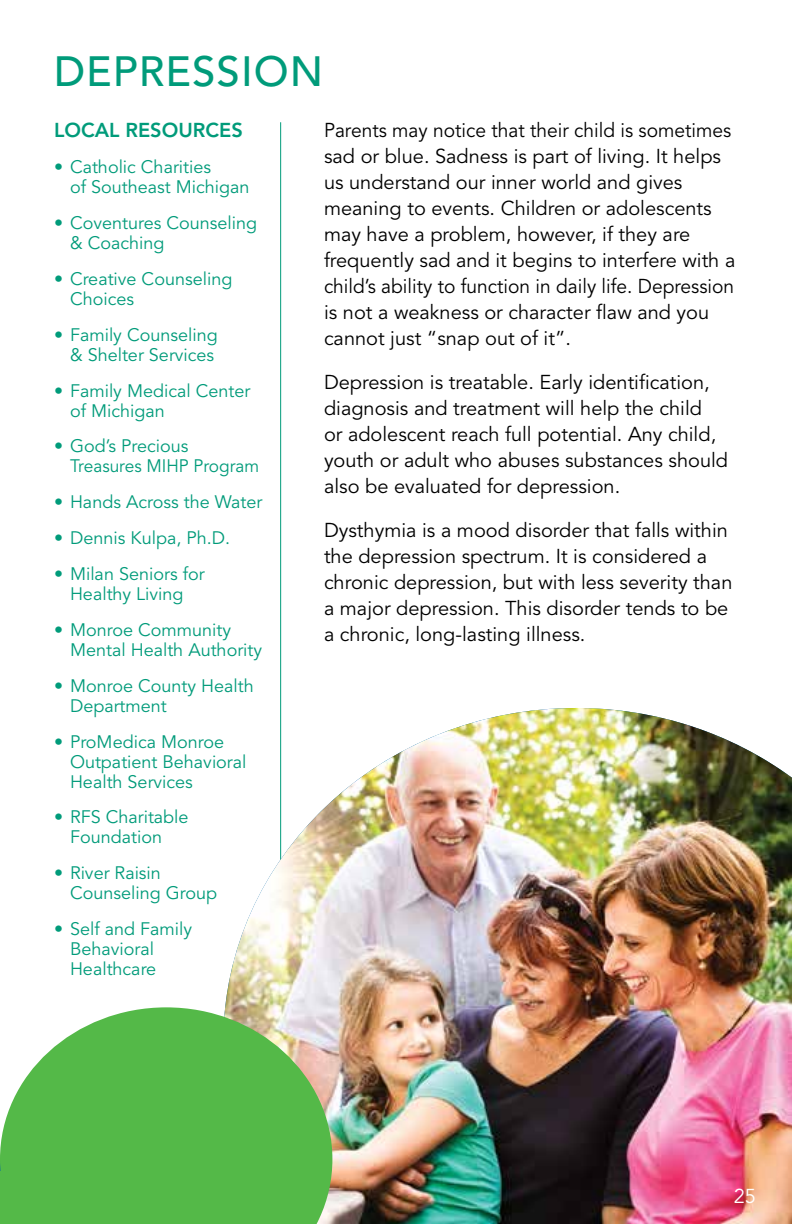
<style>
.page{position:relative;width:792px;height:1224px;background:#fff}
.page>*{position:absolute;margin:0;border:0;box-sizing:border-box;transform-origin:0 0}
.t1{font:500 42px "Avenir";letter-spacing:.025em;color:#009b7a}
.t2{font:20px/26px "Avenir";color:#000}
.t3{font:20px/26px "Avenir";color:#000;scale:.96 1}
.t4{font:800 20px "Avenir";color:#009b7a}
.t5{font:20px "Avenir";color:#fff}
.t6{font:18px/20px "Avenir";color:#009b7a}
</style>
<div class="page">
<hr style="left:280px;top:122px;width:1px;height:814px;background:#009b7a">
<img style="left:225px;top:708px;width:567px;height:516px">
<svg style="left:0;top:1007px;width:332px;height:217px;fill:#54b948"></svg>
<div style="left:0;top:1171px;width:82px;height:53px;background:#54b948"></div>
<h1 class="t1" style="left:54px;top:47px;width:271px">DEPRESSION</h1>
<p class="t4" style="left:54px;top:119px;width:190px">LOCAL RESOURCES</p>
<p class="t6" style="left:70px;top:158px;width:181px;text-indent:-16px">• Catholic Charities<br>of Southeast Michigan</p>
<p class="t6" style="left:70px;top:213px;width:189px;text-indent:-16px">• Coventures Counseling &amp; Coaching</p>
<p class="t6" style="left:70px;top:269px;width:164px;text-indent:-16px">• Creative Counseling<br>Choices</p>
<p class="t6" style="left:54px;top:325px;width:165px;text-align:right">• Family Counseling &amp; Shelter Services</p>
<p class="t6" style="left:70px;top:381px;width:182px;text-indent:-16px">• Family Medical Center of Michigan</p>
<p class="t6" style="left:70px;top:437px;width:191px;text-indent:-16px">• God’s Precious<br>Treasures MIHP Program</p>
<p class="t6" style="left:54px;top:493px;width:210px">• Hands Across the Water</p>
<p class="t6" style="left:54px;top:528px;width:178px">• Dennis Kulpa, Ph.D.</p>
<p class="t6" style="left:54px;top:564px;width:152px;text-align:center">• Milan Seniors for<br>Healthy Living</p>
<p class="t6" style="left:70px;top:620px;width:194px;text-indent:-16px">• Monroe Community<br>Mental Health Authority</p>
<p class="t6" style="left:70px;top:676px;width:185px;text-indent:-16px">• Monroe County Health<br>Department</p>
<p class="t6" style="left:70px;top:732px;width:178px;text-indent:-16px">• ProMedica Monroe<br>Outpatient Behavioral<br>Health Services</p>
<p class="t6" style="left:54px;top:808px;width:136px;text-align:center">• RFS Charitable<br>Foundation</p>
<p class="t6" style="left:70px;top:864px;width:149px;text-indent:-16px">• River Raisin<br>Counseling Group</p>
<p class="t6" style="left:70px;top:919px;width:124px;text-indent:-16px">• Self and Family<br>Behavioral<br>Healthcare</p>
<p class="t3" style="left:324px;top:118px;width:430px">Parents may notice that their child is sometimes sad or blue. Sadness is part of living. It helps us understand our inner world and gives meaning to events. Children or adolescents may have a problem, however, if they are frequently sad and it begins to interfere with a child’s ability to function in daily life. Depression is not a weakness or character flaw and you cannot just “snap out of it”.</p>
<p class="t2" style="left:324px;top:370px;width:406px">Depression is treatable. Early identification, diagnosis and treatment will help the child<br>or adolescent reach full potential. Any child, youth or adult who abuses substances should also be evaluated for depression.</p>
<p class="t2" style="left:324px;top:518px;width:410px">Dysthymia is a mood disorder that falls within the depression spectrum. It is considered a chronic depression, but with less severity than a major depression. This disorder tends to be a chronic, long-lasting illness.</p>
<p class="t5" style="left:734px;top:1185px;width:24px">25</p>
</div>
